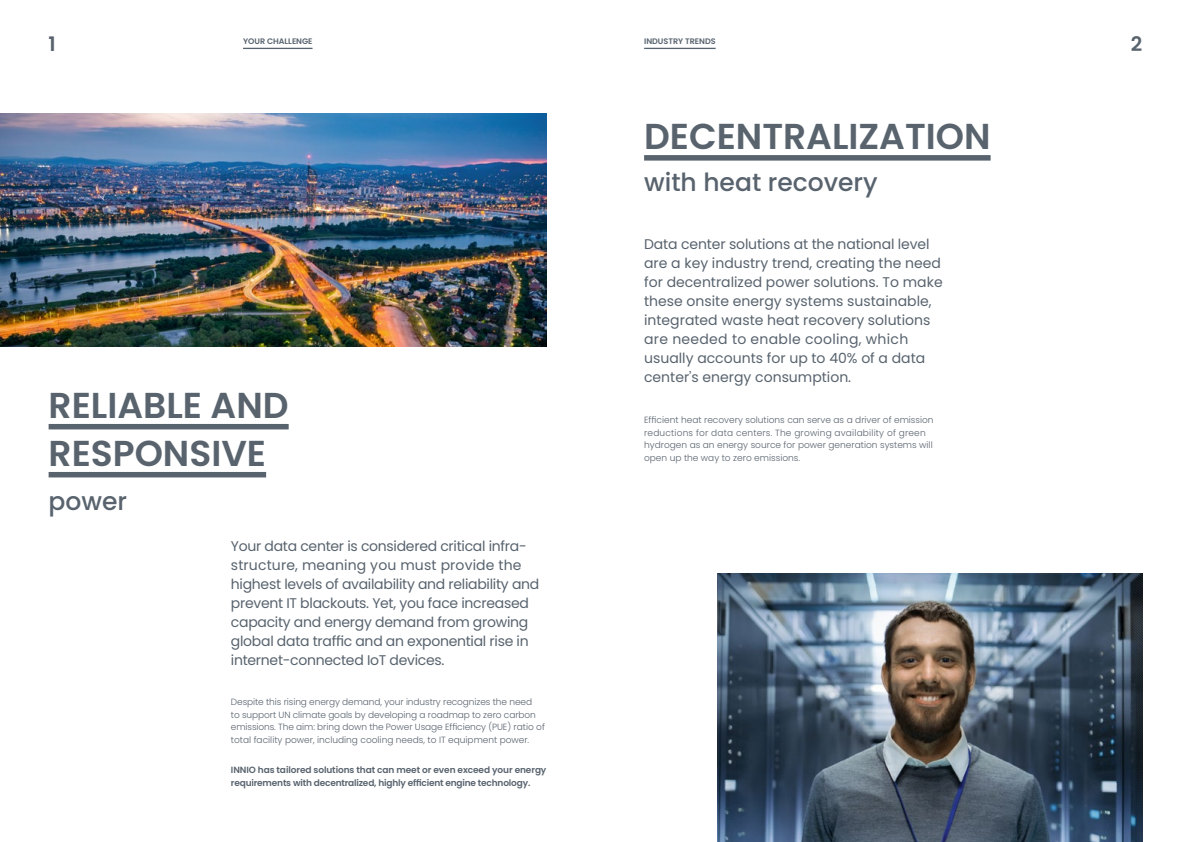
<style>
.page{position:relative;width:1191px;height:842px;background:#fff}
.page>*{position:absolute;margin:0;border:0;box-sizing:border-box;transform-origin:0 0}
.t1{font:600 36px/48px "Poppins";color:#58636e}
.t2{font:500 25px "Poppins";color:#58636e}
.t3{font:600 20px "Poppins";color:#58636e}
.t4{font:14px/19px "Poppins";color:#58636e}
.t5{font:14px/19px "Poppins";letter-spacing:-.02em;color:#58636e}
.t6{font:300 9px/12.5px "Poppins";color:#58636e}
.t7{font:600 9px/12.5px "Poppins";letter-spacing:-.02em;color:#58636e}
.t8{font:600 8px "Poppins";color:#58636e}
</style>
<div class="page">
<img style="left:717px;top:573px;width:425px;height:269px">
<img style="left:0;top:114px;width:547px;height:232px">
<div style="left:49px;top:424px;width:240px;height:5px;background:#58636e"></div>
<div style="left:49px;top:472px;width:217px;height:5px;background:#58636e"></div>
<div style="left:644px;top:155px;width:346px;height:6px;background:#58636e"></div>
<hr style="left:243px;top:48px;width:69px;height:1px;background:#58636e">
<hr style="left:644px;top:48px;width:71px;height:1px;background:#58636e">
<h3 class="t3" style="left:49px;top:32px;width:9px">1</h3>
<h3 class="t3" style="left:1130px;top:32px;width:13px">2</h3>
<p class="t8" style="left:243px;top:37px;width:71px">YOUR CHALLENGE</p>
<p class="t8" style="left:644px;top:37px;width:73px">INDUSTRY TRENDS</p>
<h1 class="t1" style="left:49px;top:381px;width:241px">RELIABLE AND<br>RESPONSIVE</h1>
<h2 class="t2" style="left:49px;top:486px;width:80px">power</h2>
<p class="t5" style="left:231px;top:536px;width:310px">Your data center is considered critical infra&shy;structure, meaning you must provide the highest levels of availability and reliability and prevent IT blackouts. Yet, you face increased capacity and energy demand from growing global data traffic and an exponential rise in internet-connected IoT devices.</p>
<p class="t6" style="left:231px;top:696px;width:315px">Despite this rising energy demand, your industry recognizes the need<br>to support UN climate goals by developing a roadmap to zero carbon emissions. The aim: bring down the Power Usage Efficiency (PUE) ratio of total facility power, including cooling needs, to IT equipment power.</p>
<p class="t7" style="left:231px;top:764px;width:317px">INNIO has tailored solutions that can meet or even exceed your energy requirements with decentralized, highly efficient engine technology.</p>
<h1 class="t1" style="left:644px;top:112px;width:348px">DECENTRALIZATION</h1>
<h2 class="t2" style="left:644px;top:168px;width:235px">with heat recovery</h2>
<p class="t4" style="left:644px;top:235px;width:300px">Data center solutions at the national level are a key industry trend, creating the need for decentralized power solutions. To make these onsite energy systems sustainable, integrated waste heat recovery solutions are needed to enable cooling, which usually accounts for up to 40% of a data center’s energy consumption.</p>
<p class="t6" style="left:644px;top:414px;width:291px">Efficient heat recovery solutions can serve as a driver of emission reductions for data centers. The growing availability of green hydrogen as an energy source for power generation systems will open up the way to zero emissions.</p>
</div>
